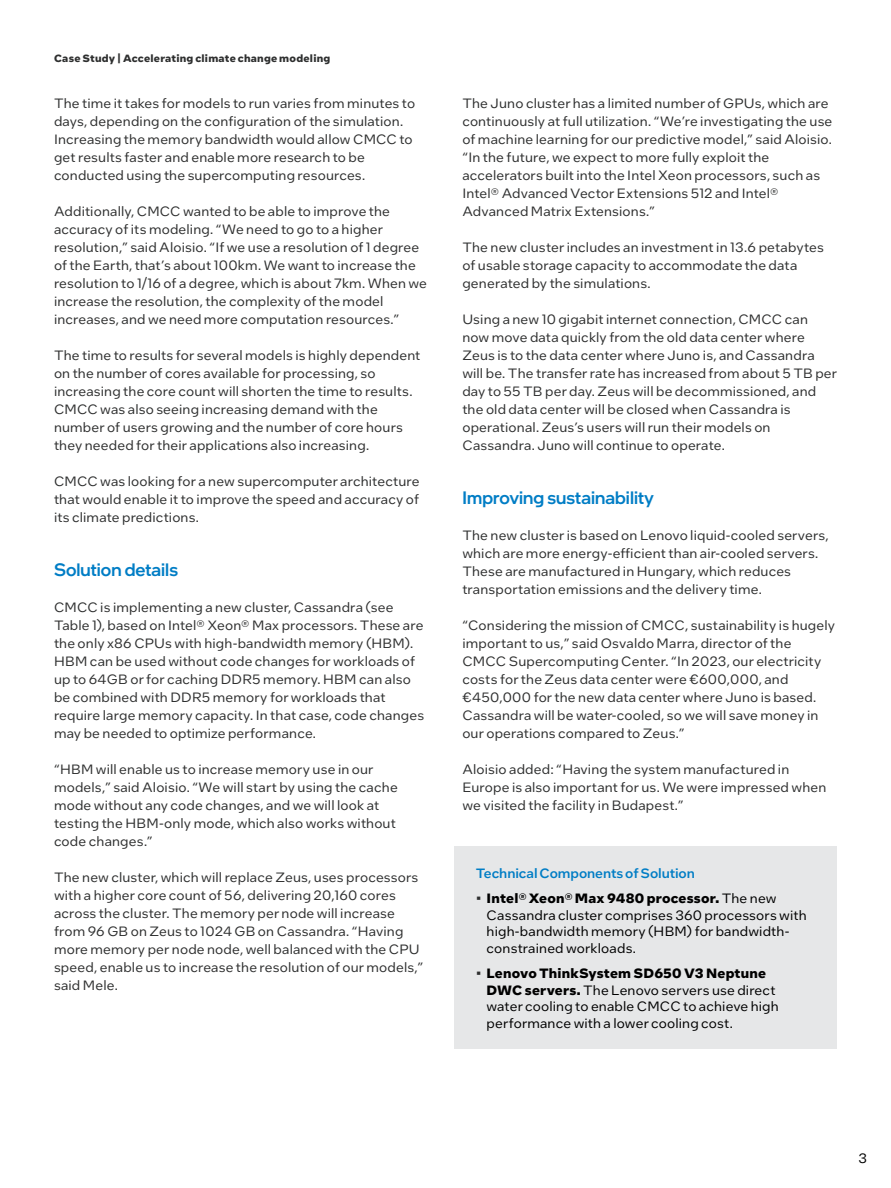
<style>
.page{position:relative;width:891px;height:1188px;background:#fff}
.page>*{position:absolute;margin:0;border:0;box-sizing:border-box;transform-origin:0 0}
.CopyHeaderBlue{font:500 18px "Intel One Display";letter-spacing:.005em;color:#007dc5}
.MainCopy___Caption{font:13.5px/18px "Intel One Text";letter-spacing:.01em;color:#2e2f2f}
.MainCopy___Caption-2{font:13.5px/16.5px "Intel One Text";letter-spacing:.01em;color:#000}
.MainCopy___Caption-3{font:500 13.5px "Intel One Text";letter-spacing:-.01em;color:#007dc5}
.Document_Header{font:700 10.5px "Intel One Text";letter-spacing:.02em;color:#2e2f2f}
.s1{color:#2e2f2f}
.s2{font-weight:700}
</style>
<div class="page">
<div style="left:454px;top:846px;width:383px;height:203px;background:#e6e7e8"></div>
<p class="Document_Header" style="left:54px;top:51px;width:278px">Case Study | Accelerating climate change modeling</p>
<p class="MainCopy___Caption" style="left:54px;top:94px;width:363px">The time it takes for models to run varies from minutes to days, depending on the configuration of the simulation.<br>Increasing the memory bandwidth would allow CMCC to get results faster and enable more research to be conducted using the supercomputing resources.</p>
<p class="MainCopy___Caption" style="left:54px;top:202px;width:375px">Additionally, CMCC wanted to be able to improve the accuracy of its modeling. “We need to go to a higher resolution,” said Aloisio. “If we use a resolution of 1 degree of the Earth, that’s about 100km. We want to increase the resolution to 1/16 of a degree, which is about 7km. When we increase the resolution, the complexity of the model increases, and we need more computation resources.”</p>
<p class="MainCopy___Caption" style="left:54px;top:346px;width:368px">The time to results for several models is highly dependent on the number of cores available for processing, so increasing the core count will shorten the time to results.<br>CMCC was also seeing increasing demand with the number of users growing and the number of core hours they needed for their applications also increasing.</p>
<p class="MainCopy___Caption" style="left:54px;top:472px;width:367px;text-align:justify">CMCC was looking for a new supercomputer architecture that would enable it to improve the speed and accuracy of its climate predictions.</p>
<p class="CopyHeaderBlue" style="left:54px;top:558px;width:126px">Solution details</p>
<p class="MainCopy___Caption" style="left:54px;top:598px;width:372px">CMCC is implementing a new cluster, Cassandra (see Table 1), based on Intel® Xeon® Max processors. These are the only x86 CPUs with high-bandwidth memory (HBM).<br>HBM can be used without code changes for workloads of up to 64GB or for caching DDR5 memory. HBM can also be combined with DDR5 memory for workloads that require large memory capacity. In that case, code changes may be needed to optimize performance.</p>
<p class="MainCopy___Caption" style="left:54px;top:760px;width:345px">“HBM will enable us to increase memory use in our models,” said Aloisio. “We will start by using the cache mode without any code changes, and we will look at testing the HBM-only mode, which also works without code changes.”</p>
<p class="MainCopy___Caption" style="left:54px;top:868px;width:371px">The new cluster, which will replace Zeus, uses processors with a higher core count of 56, delivering 20,160 cores across the cluster. The memory per node will increase from 96 GB on Zeus to 1024 GB on Cassandra. “Having more memory per node node, well balanced with the CPU speed, enable us to increase the resolution of our models,” said Mele.</p>
<p class="MainCopy___Caption" style="left:462px;top:94px;width:372px">The Juno cluster has a limited number of GPUs, which are continuously at full utilization. “We’re investigating the use of machine learning for our predictive model,” said Aloisio. “In the future, we expect to more fully exploit the accelerators built into the Intel Xeon processors, such as Intel® Advanced Vector Extensions 512 and Intel® Advanced Matrix Extensions.”</p>
<p class="MainCopy___Caption" style="left:462px;top:238px;width:363px">The new cluster includes an investment in 13.6 petabytes of usable storage capacity to accommodate the data generated by the simulations.</p>
<p class="MainCopy___Caption" style="left:462px;top:310px;width:376px">Using a new 10 gigabit internet connection, CMCC can now move data quickly from the old data center where Zeus is to the data center where Juno is, and Cassandra will be. The transfer rate has increased from about 5 TB per day to 55 TB per day. Zeus will be decommissioned, and the old data center will be closed when Cassandra is operational. Zeus’s users will run their models on Cassandra. Juno will continue to operate.</p>
<p class="CopyHeaderBlue" style="left:462px;top:486px;width:193px">Improving sustainability</p>
<p class="MainCopy___Caption" style="left:462px;top:526px;width:368px">The new cluster is based on Lenovo liquid-cooled servers, which are more energy-efficient than air-cooled servers.<br>These are manufactured in Hungary, which reduces transportation emissions and the delivery time.</p>
<p class="MainCopy___Caption" style="left:462px;top:616px;width:374px">“Considering the mission of CMCC, sustainability is hugely important to us,” said Osvaldo Marra, director of the CMCC Supercomputing Center. “In 2023, our electricity costs for the Zeus data center were €600,000, and €450,000 for the new data center where Juno is based.<br>Cassandra will be water-cooled, so we will save money in our operations compared to Zeus.”</p>
<p class="MainCopy___Caption" style="left:462px;top:760px;width:366px">Aloisio added: “Having the system manufactured in<br>Europe is also important for us. We were impressed when we visited the facility in Budapest.”</p>
<p class="MainCopy___Caption-3" style="left:476px;top:864px;width:221px">Technical Components of Solution</p>
<p class="MainCopy___Caption-2" style="left:487px;top:890px;width:322px;text-indent:-11px"><span class="s1">•</span> <span class="s2">Intel® Xeon® Max 9480 processor.</span> The new Cassandra cluster comprises 360 processors with high-bandwidth memory (HBM) for bandwidth&shy;constrained workloads.</p>
<p class="MainCopy___Caption-2" style="left:486px;top:965px;width:294px;text-indent:-11px"><span class="s1">•</span> <span class="s2">Lenovo ThinkSystem SD650 V3 Neptune DWC servers.</span> The Lenovo servers use direct water cooling to enable CMCC to achieve high performance with a lower cooling cost.</p>
<p class="MainCopy___Caption-2" style="left:858px;top:1150px;width:10px">3</p>
</div>
